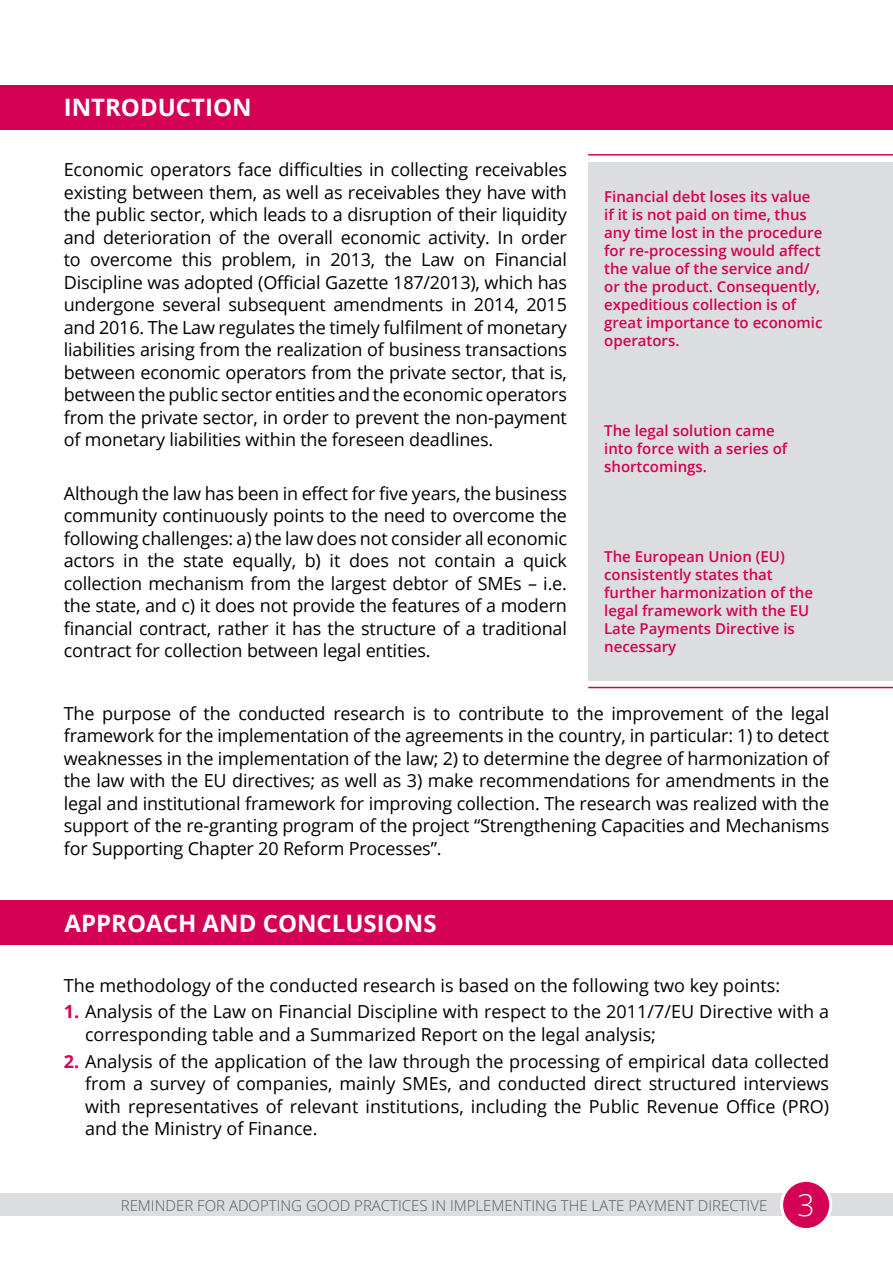
<style>
.page{position:relative;width:893px;height:1263px;background:#fff}
.page>*{position:absolute;margin:0;border:0;box-sizing:border-box;transform-origin:0 0}
.t1{font:700 24px "Open Sans";color:#fff}
.t2{font:18px/22.5px "Open Sans";color:#000;text-align:justify}
.t3{font:600 15px/18px "Open Sans";color:#d40054}
.t4{font:300 15px "Open Sans";color:#58595b}
.s1{font-weight:700;color:#d40054}
.s2{font-size:30px;color:#fff}
</style>
<div class="page">
<div style="left:0;top:1193px;width:893px;height:23px;background:#dcddde"></div>
<div style="left:782px;top:1180px;width:49px;height:49px;background:#d40054;border-radius:50%"></div>
<div style="left:780px;top:1179px;width:52px;height:52px;border:3px solid #fff;border-radius:50%"></div>
<div style="left:0;top:85px;width:893px;height:44px;background:#d40054"></div>
<div style="left:588px;top:162px;width:305px;height:518px;background:#dcddde"></div>
<hr style="left:588px;top:154px;width:305px;height:2px;background:#d40054">
<hr style="left:588px;top:687px;width:305px;height:1px;background:#d40054">
<div style="left:0;top:900px;width:893px;height:45px;background:#d40054"></div>
<h1 class="t1" style="left:64px;top:91px;width:189px">INTRODUCTION</h1>
<p class="t2" style="left:64px;top:158px;width:505px">Economic operators face difficulties in collecting receivables existing between them, as well as receivables they have with the public sector, which leads to a disruption of their liquidity and deterioration of the overall economic activity. In order to overcome this problem, in 2013, the Law on Financial Discipline was adopted (Official Gazette 187/2013), which has undergone several subsequent amendments in 2014, 2015 and 2016. The Law regulates the timely fulfilment of monetary liabilities arising from the realization of business transactions between economic operators from the private sector, that is, between the public sector entities and the economic operators from the private sector, in order to prevent the non-payment of monetary liabilities within the foreseen deadlines.</p>
<p class="t2" style="left:64px;top:482px;width:505px">Although the law has been in effect for five years, the business community continuously points to the need to overcome the following challenges: a) the law does not consider all economic actors in the state equally, b) it does not contain a quick collection mechanism from the largest debtor of SMEs – i.e. the state, and c) it does not provide the features of a modern financial contract, rather it has the structure of a traditional contract for collection between legal entities.</p>
<p class="t3" style="left:604px;top:187px;width:220px">Financial debt loses its value if it is not paid on time, thus any time lost in the procedure for re-processing would affect the value of the service and/ or the product. Consequently, expeditious collection is of great importance to economic operators.</p>
<p class="t3" style="left:604px;top:421px;width:185px">The legal solution came into force with a series of shortcomings.</p>
<p class="t3" style="left:604px;top:547px;width:210px">The European Union (EU) consistently states that further harmonization of the legal framework with the EU<br>Late Payments Directive is necessary</p>
<p class="t2" style="left:64px;top:701px;width:767px">The purpose of the conducted research is to contribute to the improvement of the legal framework for the implementation of the agreements in the country, in particular: 1) to detect weaknesses in the implementation of the law; 2) to determine the degree of harmonization of the law with the EU directives; as well as 3) make recommendations for amendments in the legal and institutional framework for improving collection. The research was realized with the support of the re-granting program of the project “Strengthening Capacities and Mechanisms for Supporting Chapter 20 Reform Processes”.</p>
<h1 class="t1" style="left:65px;top:906px;width:374px">APPROACH AND CONCLUSIONS</h1>
<p class="t2" style="left:64px;top:973px;width:718px">The methodology of the conducted research is based on the following two key points:</p>
<p class="t2" style="left:85px;top:1000px;width:746px;text-indent:-21px"><span class="s1">1.</span> Analysis of the Law on Financial Discipline with respect to the 2011/7/EU Directive with a corresponding table and a Summarized Report on the legal analysis;</p>
<p class="t2" style="left:85px;top:1049px;width:746px;text-indent:-21px"><span class="s1">2.</span> Analysis of the application of the law through the processing of empirical data collected from a survey of companies, mainly SMEs, and conducted direct structured interviews with representatives of relevant institutions, including the Public Revenue Office (PRO) and the Ministry of Finance.</p>
<p class="t4" style="left:121px;top:1195px;width:695px">REMINDER FOR ADOPTING GOOD PRACTICES IN IMPLEMENTING THE LATE PAYMENT DIRECTIVE <span class="s2">3</span></p>
</div>
